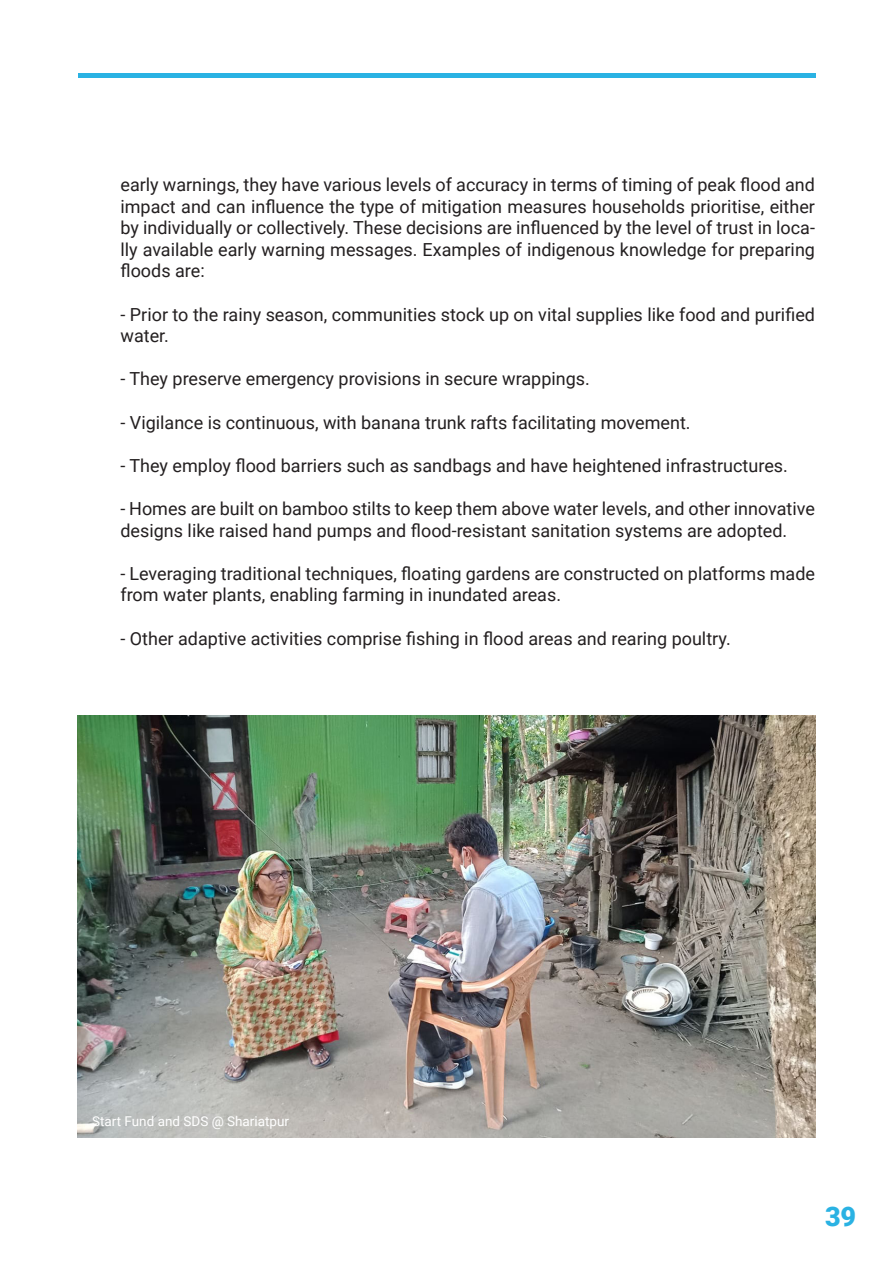
<style>
.page{position:relative;width:893px;height:1263px;background:#fff}
.page>*{position:absolute;margin:0;border:0;box-sizing:border-box;transform-origin:0 0}
.t1{font:900 27px "Roboto";color:#2ab2e3}
.t2{font:18px/21.6px "Roboto";color:#231f20}
.t3{font:13.5px "Roboto";color:#fff}
</style>
<div class="page">
<img style="left:78px;top:715px;width:737px;height:422px">
<div style="left:78px;top:73px;width:737px;height:5px;background:#2ab2e3"></div>
<p class="t2" style="left:120px;top:173px;width:696px;text-align:justify">early warnings, they have various levels of accuracy in terms of timing of peak flood and impact and can influence the type of mitigation measures households prioritise, either by individually or collectively. These decisions are influenced by the level of trust in loca&shy;lly available early warning messages. Examples of indigenous knowledge for preparing floods are:</p>
<p class="t2" style="left:120px;top:303px;width:696px">- Prior to the rainy season, communities stock up on vital supplies like food and purified water.</p>
<p class="t2" style="left:120px;top:368px;width:471px">- They preserve emergency provisions in secure wrappings.</p>
<p class="t2" style="left:120px;top:411px;width:572px">- Vigilance is continuous, with banana trunk rafts facilitating movement.</p>
<p class="t2" style="left:120px;top:454px;width:669px">- They employ flood barriers such as sandbags and have heightened infrastructures.</p>
<p class="t2" style="left:120px;top:497px;width:696px">- Homes are built on bamboo stilts to keep them above water levels, and other innovative designs like raised hand pumps and flood-resistant sanitation systems are adopted.</p>
<p class="t2" style="left:120px;top:562px;width:696px">- Leveraging traditional techniques, floating gardens are constructed on platforms made from water plants, enabling farming in inundated areas.</p>
<p class="t2" style="left:120px;top:627px;width:612px">- Other adaptive activities comprise fishing in flood areas and rearing poultry.</p>
<p class="t3" style="left:92px;top:1112px;width:198px">Start Fund and SDS @ Shariatpur</p>
<h1 class="t1" style="left:825px;top:1198px;width:33px">39</h1>
</div>
